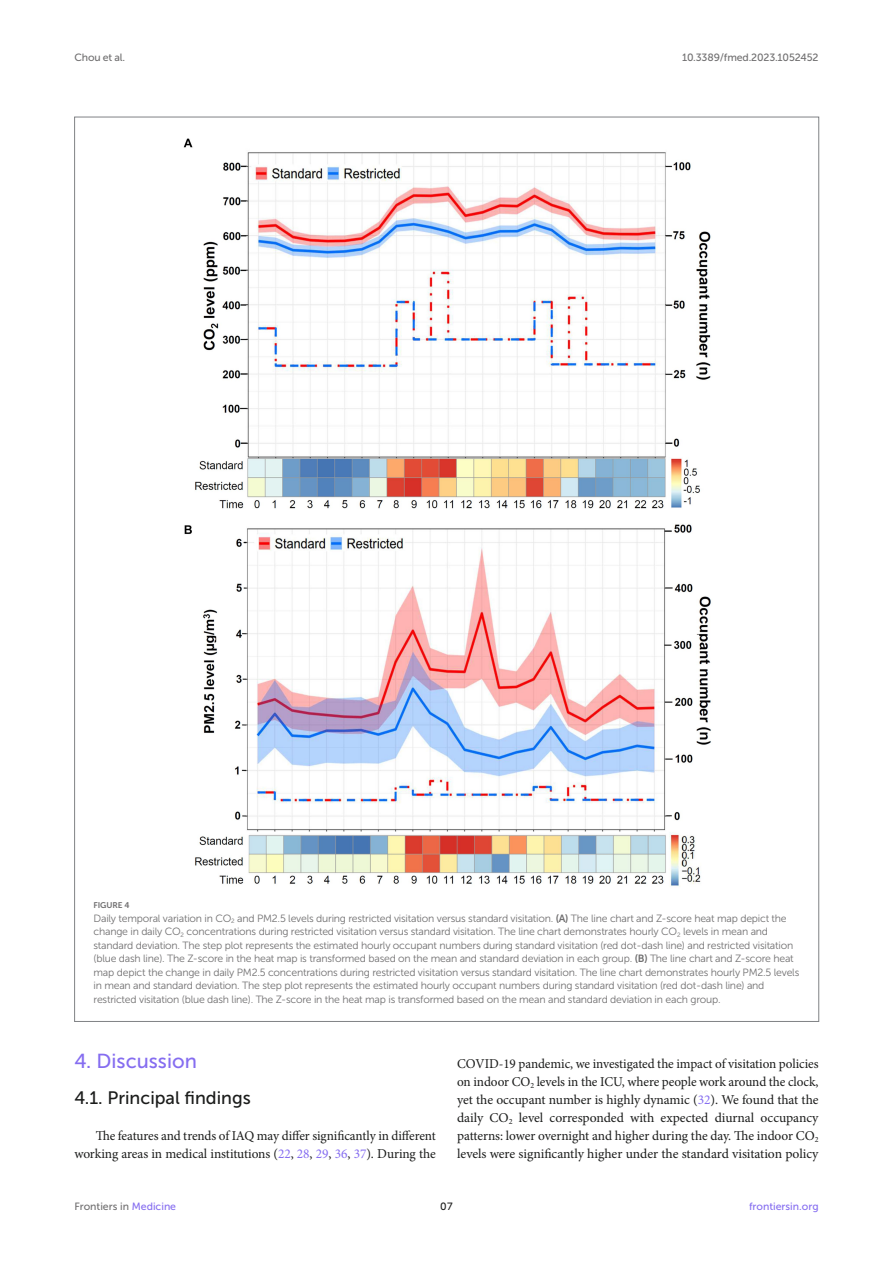
<style>
.page{position:relative;width:893px;height:1263px;background:#fff}
.page>*{position:absolute;margin:0;border:0;box-sizing:border-box;transform-origin:0 0}
.HEAD_1{font:20.25px "Museo Sans 500";color:#856df0}
.HEAD_2_after_HEAD_1{font:18px "Museo Sans 500";color:#1b1c1b}
.TEXT_FLUSH{font:13.5px/18px "Minion Pro";letter-spacing:-.005em;color:#1b1c1b;text-align:right}
.FIG_LEG{font:10.5px/13.5px "Museo Sans 300";letter-spacing:-.02em;color:#706f70}
.t1{font:10.5px "Museo Sans 500";letter-spacing:-.015em;color:#706f70}
.t2{font:10.5px "Museo Sans 500";color:#856df0}
.t3{font:10.5px "Museo Sans 500";color:#1b1c1b}
.FIG_HD{font:8.25px "Museo Sans 700";letter-spacing:-.01em;color:#706f70}
.s1{font-family:"Museo Sans 700"}
.s2{color:#856df0}
</style>
<div class="page">
<img style="left:183px;top:138px;width:528px;height:749px">
<p class="t1" style="left:74px;top:51px;width:52px">Chou et al.</p>
<p class="t1" style="left:682px;top:51px;width:138px">10.3389/fmed.2023.1052452</p>
<p class="FIG_HD" style="left:94px;top:900px;width:37px">FIGURE 4</p>
<p class="FIG_LEG" style="left:94px;top:911px;width:707px">Daily temporal variation in CO<sub>2</sub> and PM2.5 levels during restricted visitation versus standard visitation. <span class="s1">(A)</span> The line chart and Z-score heat map depict the change in daily CO<sub>2</sub> concentrations during restricted visitation versus standard visitation. The line chart demonstrates hourly CO<sub>2</sub> levels in mean and standard deviation. The step plot represents the estimated hourly occupant numbers during standard visitation (red dot-dash line) and restricted visitation (blue dash line). The Z-score in the heat map is transformed based on the mean and standard deviation in each group. <span class="s1">(B)</span> The line chart and Z-score heat map depict the change in daily PM2.5 concentrations during restricted visitation versus standard visitation. The line chart demonstrates hourly PM2.5 levels in mean and standard deviation. The step plot represents the estimated hourly occupant numbers during standard visitation (red dot-dash line) and restricted visitation (blue dash line). The Z-score in the heat map is transformed based on the mean and standard deviation in each group.</p>
<p class="HEAD_1" style="left:74px;top:1050px;width:124px">4. Discussion</p>
<p class="HEAD_2_after_HEAD_1" style="left:74px;top:1088px;width:178px">4.1. Principal findings</p>
<p class="TEXT_FLUSH" style="left:74px;top:1127px;width:363px">The features and trends of IAQ may differ significantly in different working areas in medical institutions (<span class="s2">22</span>, <span class="s2">28</span>, <span class="s2">29</span>, <span class="s2">36</span>, <span class="s2">37</span>). During the</p>
<p class="TEXT_FLUSH" style="left:457px;top:1055px;width:363px;text-align:justify">COVID-19 pandemic, we investigated the impact of visitation policies on indoor CO<sub>2</sub> levels in the ICU, where people work around the clock, yet the occupant number is highly dynamic (<span class="s2">32</span>). We found that the daily CO<sub>2</sub> level corresponded with expected diurnal occupancy patterns: lower overnight and higher during the day. The indoor CO<sub>2 </sub>levels were significantly higher under the standard visitation policy</p>
<p class="t1" style="left:74px;top:1200px;width:103px">Frontiers in <span class="s2">Medicine</span></p>
<p class="t3" style="left:440px;top:1200px;width:14px">07</p>
<p class="t2" style="left:749px;top:1200px;width:71px">frontiersin.org</p>
</div>
